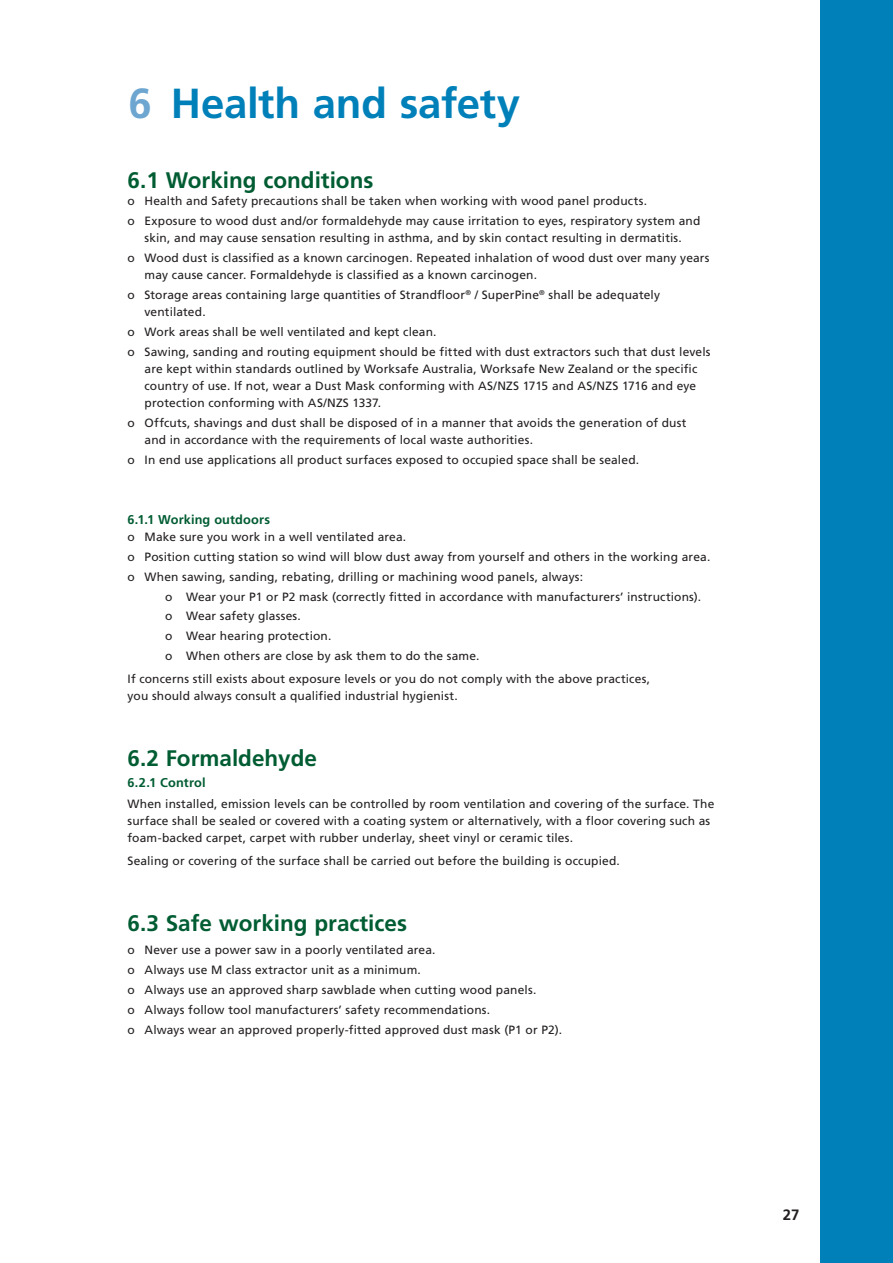
<style>
.page{position:relative;width:893px;height:1263px;background:#fff}
.page>*{position:absolute;margin:0;border:0;box-sizing:border-box;transform-origin:0 0}
.t1{font:700 42px "Frutiger";letter-spacing:-.01em;color:#0080b9}
.t2{font:700 22.5px "Frutiger";color:#005c32}
.t3{font:700 15px "Frutiger";color:#231f20}
.t4{font:700 12.75px "Frutiger";letter-spacing:.01em;color:#005c32}
.t5{font:12px/19.8px "Frutiger";letter-spacing:.01em;color:#231f20}
.s1{color:#6da6d0}
</style>
<div class="page">
<div style="left:821px;top:0;width:72px;height:1263px;background:#0080b9"></div>
<h1 class="t1" style="left:128px;top:78px;width:393px"><span class="s1">6</span> Health and safety</h1>
<h2 class="t2" style="left:128px;top:167px;width:247px">6.1 Working conditions</h2>
<p class="t5" style="left:128px;top:191px;width:574px">o Health and Safety precautions shall be taken when working with wood panel products.<br>o Exposure to wood dust and/or formaldehyde may cause irritation to eyes, respiratory system and</p>
<p class="t5" style="left:128px;top:228px;width:583px;text-indent:17px">skin, and may cause sensation resulting in asthma, and by skin contact resulting in dermatitis.<br>o Wood dust is classified as a known carcinogen. Repeated inhalation of wood dust over many years</p>
<p class="t5" style="left:128px;top:265px;width:534px;text-indent:17px">may cause cancer. Formaldehyde is classified as a known carcinogen.<br>o Storage areas containing large quantities of Strandfloor<sup>®</sup> / SuperPine<sup>®</sup> shall be adequately</p>
<p class="t5" style="left:128px;top:302px;width:585px;text-indent:17px">ventilated.<br>o Work areas shall be well ventilated and kept clean.<br>o Sawing, sanding and routing equipment should be fitted with dust extractors such that dust levels</p>
<p class="t5" style="left:145px;top:360px;width:554px;line-height:17.2px;text-align:justify">are kept within standards outlined by Worksafe Australia, Worksafe New Zealand or the specific country of use. If not, wear a Dust Mask conforming with AS/NZS 1715 and AS/NZS 1716 and eye protection conforming with AS/NZS 1337.</p>
<p class="t5" style="left:145px;top:414px;width:543px;line-height:17.2px;text-indent:-17px">o Offcuts, shavings and dust shall be disposed of in a manner that avoids the generation of dust and in accordance with the requirements of local waste authorities.</p>
<p class="t5" style="left:128px;top:450px;width:513px">o In end use applications all product surfaces exposed to occupied space shall be sealed.</p>
<p class="t4" style="left:128px;top:512px;width:144px">6.1.1 Working outdoors</p>
<p class="t5" style="left:128px;top:527px;width:584px">o Make sure you work in a well ventilated area.<br>o Position cutting station so wind will blow dust away from yourself and others in the working area. o When sawing, sanding, rebating, drilling or machining wood panels, always:</p>
<p class="t5" style="left:165px;top:586px;width:537px">o Wear your P1 or P2 mask (correctly fitted in accordance with manufacturers’ instructions). o Wear safety glasses.<br>o Wear hearing protection.<br>o When others are close by ask them to do the same.</p>
<p class="t5" style="left:128px;top:670px;width:524px;line-height:17.2px">If concerns still exists about exposure levels or you do not comply with the above practices, you should always consult a qualified industrial hygienist.</p>
<h2 class="t2" style="left:128px;top:745px;width:191px">6.2 Formaldehyde</h2>
<p class="t4" style="left:128px;top:775px;width:80px">6.2.1 Control</p>
<p class="t5" style="left:128px;top:795px;width:588px;line-height:17.2px">When installed, emission levels can be controlled by room ventilation and covering of the surface. The surface shall be sealed or covered with a coating system or alternatively, with a floor covering such as foam-backed carpet, carpet with rubber underlay, sheet vinyl or ceramic tiles.</p>
<p class="t5" style="left:128px;top:851px;width:494px">Sealing or covering of the surface shall be carried out before the building is occupied.</p>
<h2 class="t2" style="left:128px;top:910px;width:281px">6.3 Safe working practices</h2>
<p class="t5" style="left:128px;top:940px;width:436px">o Never use a power saw in a poorly ventilated area.<br>o Always use M class extractor unit as a minimum.<br>o Always use an approved sharp sawblade when cutting wood panels.<br>o Always follow tool manufacturers’ safety recommendations.<br>o Always wear an approved properly-fitted approved dust mask (P1 or P2).</p>
<p class="t3" style="left:783px;top:1206px;width:18px">27</p>
</div>
